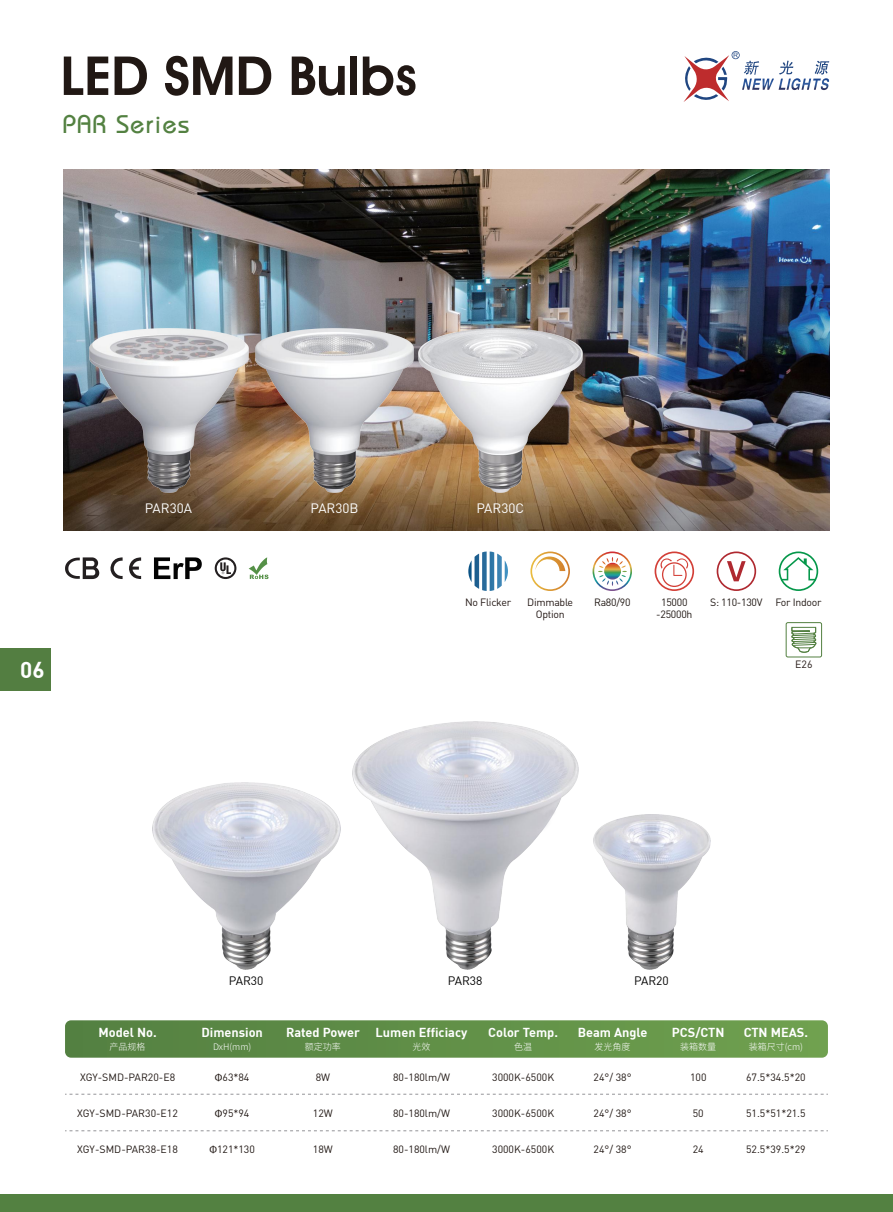
<style>
.page{position:relative;width:893px;height:1212px;background:#fff}
.page>*{position:absolute;margin:0;border:0;box-sizing:border-box;transform-origin:0 0}
.t1{font:600 54px "Avant Garde IT Cby BT";color:#211814}
.t2{font:25.5px "Bauhaus";letter-spacing:.05em;color:#538141}
.t3{font:700 22.5px "DIN";color:#fff}
.t4{font:13.5px "DIN";color:#fff}
.t5{font:700 12.75px "DIN";color:#fff}
.t6{font:12px "DIN Pro";color:#030303}
.t7{font:10.5px "DIN";color:#211814}
.t8{font:10.5px/12px "DIN";letter-spacing:-.025em;color:#211814;text-align:center}
.t9{font:10.5px/12px "DIN";letter-spacing:-.025em;color:#221613;text-align:center}
.t10{font:300 9px "Source Han Sans CN";color:#fff}
.s1{font-family:"Myriad Pro"}
</style>
<div class="page">
<div style="left:0;top:1194px;width:893px;height:18px;background:#538141"></div>
<svg style="left:249px;top:557px;width:20px;height:22px"></svg>
<svg style="left:66px;top:557px;width:33px;height:22px"></svg>
<svg style="left:110px;top:557px;width:31px;height:22px"></svg>
<svg style="left:154px;top:557px;width:48px;height:22px"></svg>
<svg style="left:215px;top:557px;width:21px;height:22px"></svg>
<svg style="left:66px;top:1094px;width:761px;height:1px"></svg>
<svg style="left:66px;top:1130px;width:761px;height:1px"></svg>
<svg style="left:66px;top:1020px;width:761px;height:38px;background:#63914b"></svg>
<img style="left:66px;top:169px;width:761px;height:361px">
<div style="left:786px;top:622px;width:36px;height:35px;border:1px solid #538041;border-radius:2px"></div>
<svg style="left:791px;top:626px;width:26px;height:27px"></svg>
<svg style="left:655px;top:551px;width:39px;height:40px"></svg>
<svg style="left:530px;top:551px;width:40px;height:40px"></svg>
<svg style="left:468px;top:551px;width:40px;height:40px"></svg>
<svg style="left:717px;top:551px;width:39px;height:40px"></svg>
<svg style="left:592px;top:551px;width:40px;height:40px"></svg>
<svg style="left:779px;top:551px;width:39px;height:40px"></svg>
<svg style="left:683px;top:51px;width:144px;height:51px"></svg>
<img style="left:353px;top:721px;width:225px;height:248px">
<img style="left:593px;top:814px;width:117px;height:155px">
<img style="left:153px;top:782px;width:187px;height:187px">
<img style="left:90px;top:328px;width:158px;height:164px">
<img style="left:256px;top:328px;width:158px;height:164px">
<img style="left:419px;top:328px;width:163px;height:164px">
<div style="left:0;top:648px;width:51px;height:43px;background:#537e41"></div>
<h1 class="t1" style="left:61px;top:43px;width:358px">LED SMD Bulbs</h1>
<h2 class="t2" style="left:63px;top:108px;width:128px">PAR Series</h2>
<h3 class="t3" style="left:20px;top:655px;width:26px">06</h3>
<p class="t4" style="left:145px;top:499px;width:49px">PAR30A</p>
<p class="t4" style="left:311px;top:499px;width:50px">PAR30B</p>
<p class="t4" style="left:476px;top:499px;width:49px">PAR30C</p>
<p class="t9" style="left:465px;top:596px;width:47px">No Flicker</p>
<p class="t9" style="left:527px;top:596px;width:48px">Dimmable<br>Option</p>
<p class="t7" style="left:594px;top:596px;width:38px">Ra80/90</p>
<p class="t8" style="left:656px;top:596px;width:38px">15000 -25000h</p>
<p class="t8" style="left:710px;top:596px;width:113px">S: 110-130V For Indoor</p>
<p class="t9" style="left:795px;top:658px;width:19px">E26</p>
<p class="t5" style="left:99px;top:1024px;width:60px">Model No.</p>
<p class="t10" style="left:110px;top:1042px;width:37px">产品规格</p>
<p class="t6" style="left:229px;top:971px;width:36px">PAR30</p>
<p class="t6" style="left:448px;top:971px;width:36px">PAR38</p>
<p class="t6" style="left:634px;top:971px;width:36px">PAR20</p>
<p class="t5" style="left:201px;top:1024px;width:63px">Dimension</p>
<p class="t10" style="left:213px;top:1042px;width:40px">DxH(mm)</p>
<p class="t5" style="left:286px;top:1024px;width:75px">Rated Power</p>
<p class="t10" style="left:305px;top:1042px;width:37px">额定功率</p>
<p class="t5" style="left:376px;top:1024px;width:93px">Lumen Efficiacy</p>
<p class="t10" style="left:413px;top:1042px;width:19px">光效</p>
<p class="t5" style="left:488px;top:1024px;width:71px">Color Temp.</p>
<p class="t10" style="left:514px;top:1042px;width:19px">色温</p>
<p class="t5" style="left:578px;top:1024px;width:71px">Beam Angle</p>
<p class="t10" style="left:595px;top:1042px;width:37px">发光角度</p>
<p class="t5" style="left:672px;top:1024px;width:54px">PCS/CTN</p>
<p class="t10" style="left:680px;top:1042px;width:37px">装箱数量</p>
<p class="t5" style="left:744px;top:1024px;width:66px">CTN MEAS.</p>
<p class="t10" style="left:749px;top:1042px;width:56px">装箱尺寸(cm)</p>
<p class="t7" style="left:80px;top:1070px;width:97px">XGY-SMD-PAR20-E8</p>
<p class="t7" style="left:215px;top:1070px;width:36px"><span class="s1">Ф</span>63*84</p>
<p class="t7" style="left:316px;top:1070px;width:16px">8W</p>
<p class="t7" style="left:393px;top:1070px;width:58px">80-180lm/W</p>
<p class="t7" style="left:492px;top:1070px;width:63px">3000K-6500K</p>
<p class="t7" style="left:594px;top:1070px;width:39px">24°/ 38°</p>
<p class="t7" style="left:690px;top:1070px;width:18px">100</p>
<p class="t7" style="left:746px;top:1070px;width:61px">67.5*34.5*20</p>
<p class="t7" style="left:77px;top:1106px;width:102px">XGY-SMD-PAR30-E12</p>
<p class="t7" style="left:215px;top:1106px;width:36px"><span class="s1">Ф</span>95*94</p>
<p class="t7" style="left:313px;top:1106px;width:21px">12W</p>
<p class="t7" style="left:393px;top:1106px;width:58px">80-180lm/W</p>
<p class="t7" style="left:492px;top:1106px;width:63px">3000K-6500K</p>
<p class="t7" style="left:594px;top:1106px;width:39px">24°/ 38°</p>
<p class="t7" style="left:693px;top:1106px;width:12px">50</p>
<p class="t7" style="left:746px;top:1106px;width:61px">51.5*51*21.5</p>
<p class="t7" style="left:77px;top:1142px;width:102px">XGY-SMD-PAR38-E18</p>
<p class="t7" style="left:209px;top:1142px;width:47px"><span class="s1">Ф</span>121*130</p>
<p class="t7" style="left:313px;top:1142px;width:21px">18W</p>
<p class="t7" style="left:393px;top:1142px;width:58px">80-180lm/W</p>
<p class="t7" style="left:492px;top:1142px;width:63px">3000K-6500K</p>
<p class="t7" style="left:594px;top:1142px;width:39px">24°/ 38°</p>
<p class="t7" style="left:693px;top:1142px;width:12px">24</p>
<p class="t7" style="left:746px;top:1142px;width:61px">52.5*39.5*29</p>
</div>
